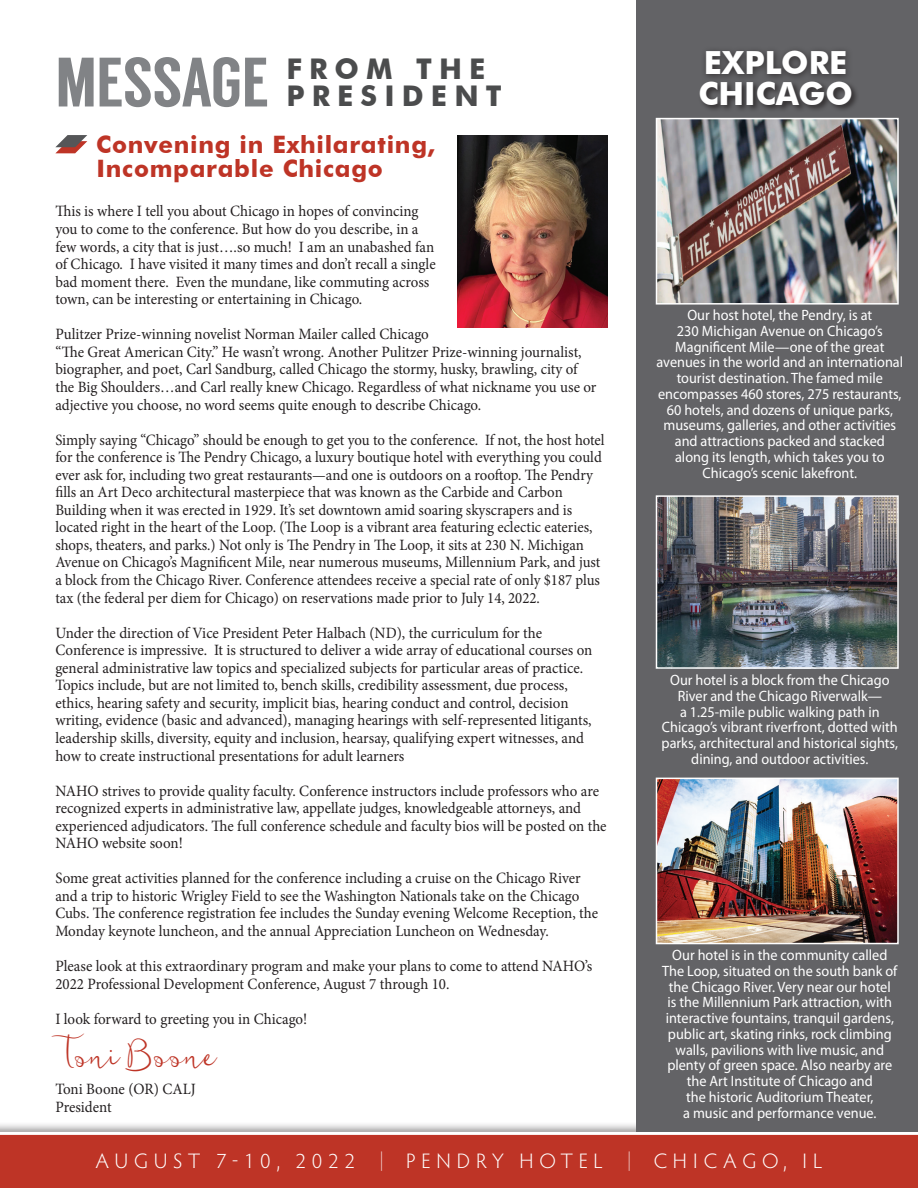
<style>
.page{position:relative;width:918px;height:1188px;background:#fff}
.page>*{position:absolute;margin:0;border:0;box-sizing:border-box;transform-origin:0 0}
.t1{font:69.75px "Langdon";letter-spacing:-.015em;color:#818386}
.t2{font:45px "featherlybold";color:#be3426}
.t3{font:700 31.8px/30.9px "Futura BT";color:#fff}
.t4{font:700 28.5px/27px "Futura BT";letter-spacing:.25em;color:#4b4c4d}
.t5{font:700 24px/24px "Futura BT";letter-spacing:.03em;color:#be3426}
.t6{font:300 21px "Hypatia Sans Pro";letter-spacing:.275em;color:#fff}
.t7{font:15.75px/17.5px "Minion Pro";color:#231f20;scale:.95 1}
.t8{font:15.75px/17.5px "Minion Pro";color:#231f20;scale:.94 1}
.t9{font:15px/15.8px "Myriad Pro";color:#fff;text-align:center;scale:.95 1}
</style>
<div class="page">
<div style="left:0;top:1121px;width:918px;height:67px;background:#231f20;opacity:.5"></div>
<div style="left:0;top:1132px;width:918px;height:56px;background:#be3426"></div>
<div style="left:636px;top:0;width:282px;height:1132px;background:#636366"></div>
<svg style="left:55px;top:135px;width:32px;height:18px"></svg>
<img style="left:458px;top:135px;width:149px;height:192px">
<img style="left:659px;top:121px;width:237px;height:181px">
<div style="left:656px;top:118px;width:243px;height:187px;border:2px solid #fff"></div>
<img style="left:659px;top:498px;width:237px;height:168px">
<div style="left:656px;top:495px;width:243px;height:174px;border:2px solid #fff"></div>
<div style="left:700px;top:45px;width:153px;height:37px;background:#231f20;opacity:.75"></div>
<div style="left:698px;top:80px;width:161px;height:33px;background:#231f20;opacity:.75"></div>
<img style="left:659px;top:781px;width:237px;height:160px">
<div style="left:656px;top:778px;width:243px;height:166px;border:2px solid #fff"></div>
<h1 class="t1" style="left:55px;top:42px;width:215px">MESSAGE</h1>
<h3 class="t4" style="left:286px;top:55px;width:217px">FROM THE<br>PRESIDENT</h3>
<h3 class="t3" style="left:698px;top:47px;width:156px">EXPLORE<br>CHICAGO</h3>
<h3 class="t5" style="left:96px;top:133px;width:340px">Convening in Exhilarating,<br>Incomparable Chicago</h3>
<p class="t7" style="left:55px;top:203px;width:402px">This is where I tell you about Chicago in hopes of convincing you to come to the conference. But how do you describe, in a few words, a city that is just….so much! I am an unabashed fan of Chicago. I have visited it many times and don’t recall a single bad moment there. Even the mundane, like commuting across town, can be interesting or entertaining in Chicago.</p>
<p class="t7" style="left:55px;top:326px;width:571px">Pulitzer Prize-winning novelist Norman Mailer called Chicago<br>“The Great American City.” He wasn’t wrong. Another Pulitzer Prize-winning journalist, biographer, and poet, Carl Sandburg, called Chicago the stormy, husky, brawling, city of the Big Shoulders…and Carl really knew Chicago. Regardless of what nickname you use or adjective you choose, no word seems quite enough to describe Chicago.</p>
<p class="t8" style="left:55px;top:431px;width:586px">Simply saying “Chicago” should be enough to get you to the conference. If not, the host hotel for the conference is The Pendry Chicago, a luxury boutique hotel with everything you could ever ask for, including two great restaurants—and one is outdoors on a rooftop. The Pendry fills an Art Deco architectural masterpiece that was known as the Carbide and Carbon Building when it was erected in 1929. It’s set downtown amid soaring skyscrapers and is located right in the heart of the Loop. (The Loop is a vibrant area featuring eclectic eateries, shops, theaters, and parks.) Not only is The Pendry in The Loop, it sits at 230 N. Michigan Avenue on Chicago’s Magnificent Mile, near numerous museums, Millennium Park, and just a block from the Chicago River. Conference attendees receive a special rate of only $187 plus tax (the federal per diem for Chicago) on reservations made prior to July 14, 2022.</p>
<p class="t7" style="left:55px;top:624px;width:567px">Under the direction of Vice President Peter Halbach (ND), the curriculum for the Conference is impressive. It is structured to deliver a wide array of educational courses on general administrative law topics and specialized subjects for particular areas of practice.<br>Topics include, but are not limited to, bench skills, credibility assessment, due process, ethics, hearing safety and security, implicit bias, hearing conduct and control, decision writing, evidence (basic and advanced), managing hearings with self-represented litigants, leadership skills, diversity, equity and inclusion, hearsay, qualifying expert witnesses, and how to create instructional presentations for adult learners</p>
<p class="t7" style="left:55px;top:782px;width:582px">NAHO strives to provide quality faculty. Conference instructors include professors who are recognized experts in administrative law, appellate judges, knowledgeable attorneys, and experienced adjudicators. The full conference schedule and faculty bios will be posted on the NAHO website soon!</p>
<p class="t7" style="left:55px;top:870px;width:573px">Some great activities planned for the conference including a cruise on the Chicago River and a trip to historic Wrigley Field to see the Washington Nationals take on the Chicago Cubs. The conference registration fee includes the Sunday evening Welcome Reception, the Monday keynote luncheon, and the annual Appreciation Luncheon on Wednesday.</p>
<p class="t7" style="left:55px;top:957px;width:567px">Please look at this extraordinary program and make your plans to come to attend NAHO’s<br>2022 Professional Development Conference, August 7 through 10.</p>
<p class="t7" style="left:55px;top:1010px;width:267px">I look forward to greeting you in Chicago!</p>
<h2 class="t2" style="left:67px;top:1022px;width:152px">Toni Boone</h2>
<p class="t7" style="left:55px;top:1080px;width:149px">Toni Boone (OR) CALJ<br>President</p>
<p class="t9" style="left:657px;top:307px;width:261px">Our host hotel, the Pendry, is at<br>230 Michigan Avenue on Chicago’s Magnificent Mile—one of the great avenues in the world and an international tourist destination. The famed mile encompasses 460 stores, 275 restaurants, 60 hotels, and dozens of unique parks, museums, galleries, and other activities and attractions packed and stacked along its length, which takes you to Chicago’s scenic lakefront.</p>
<p class="t9" style="left:662px;top:672px;width:250px">Our hotel is a block from the Chicago River and the Chicago Riverwalk—<br>a 1.25-mile public walking path in Chicago’s vibrant riverfront, dotted with parks, architectural and historical sights, dining, and outdoor activities.</p>
<p class="t9" style="left:662px;top:947px;width:249px">Our hotel is in the community called The Loop, situated on the south bank of the Chicago River. Very near our hotel<br>is the Millennium Park attraction, with interactive fountains, tranquil gardens, public art, skating rinks, rock climbing walls, pavilions with live music, and plenty of green space. Also nearby are the Art Institute of Chicago and<br>the historic Auditorium Theater,<br>a music and performance venue.</p>
<h3 class="t6" style="left:96px;top:1147px;width:728px">AUGUST 7-10, 2022 | PENDRY HOTEL | CHICAGO, IL</h3>
</div>
